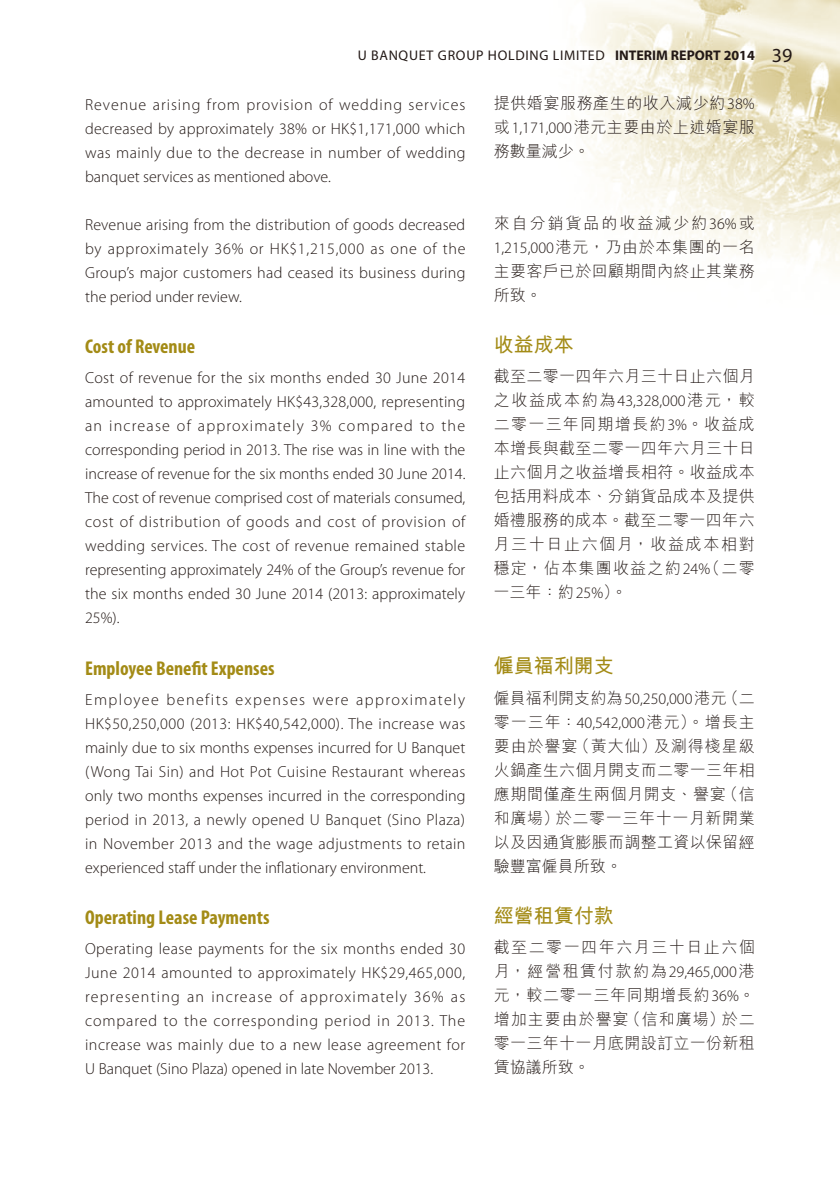
<style>
.page{position:relative;width:840px;height:1191px;background:#fff}
.page>*{position:absolute;margin:0;border:0;box-sizing:border-box;transform-origin:0 0}
.t1{font:700 condensed 20px "Myriad Pro";color:#a38b16}
.t2{font:700 20px "M Hei HK";color:#a38b16}
.t3{font:300 16px/24px "Myriad Pro";color:#231916;text-align:justify}
.t4{font:300 16px/24px "M Hei HK";letter-spacing:.035em;color:#231916;text-align:justify}
.t5{font:14px "Myriad Pro";letter-spacing:.05em;color:#231916}
.s1{font-weight:700}
.s2{font-size:20px}
.s3{font-family:"Myriad Pro"}
</style>
<div class="page">
<img style="left:574px;top:0;width:265px;height:272px">
<p class="t5" style="left:357px;top:47px;width:436px">U BANQUET GROUP HOLDING LIMITED <span class="s1">INTERIM REPORT 2014</span> <span class="s2">39</span></p>
<p class="t3" style="left:85px;top:92px;width:382px">Revenue arising from provision of wedding services decreased by approximately 38% or HK$1,171,000 which was mainly due to the decrease in number of wedding banquet services as mentioned above.</p>
<p class="t3" style="left:85px;top:212px;width:381px">Revenue arising from the distribution of goods decreased by approximately 36% or HK$1,215,000 as one of the Group’s major customers had ceased its business during the period under review.</p>
<p class="t1" style="left:85px;top:334px;width:111px">Cost of Revenue</p>
<p class="t3" style="left:85px;top:366px;width:381px">Cost of revenue for the six months ended 30 June 2014 amounted to approximately HK$43,328,000, representing an increase of approximately 3% compared to the corresponding period in 2013. The rise was in line with the increase of revenue for the six months ended 30 June 2014.<br>The cost of revenue comprised cost of materials consumed, cost of distribution of goods and cost of provision of wedding services. The cost of revenue remained stable representing approximately 24% of the Group’s revenue for the six months ended 30 June 2014 (2013: approximately 25%).</p>
<p class="t1" style="left:85px;top:655px;width:191px">Employee Benefit Expenses</p>
<p class="t3" style="left:85px;top:687px;width:382px">Employee benefits expenses were approximately HK$50,250,000 (2013: HK$40,542,000). The increase was mainly due to six months expenses incurred for U Banquet (Wong Tai Sin) and Hot Pot Cuisine Restaurant whereas only two months expenses incurred in the corresponding period in 2013, a newly opened U Banquet (Sino Plaza) in November 2013 and the wage adjustments to retain experienced staff under the inflationary environment.</p>
<p class="t1" style="left:85px;top:905px;width:186px">Operating Lease Payments</p>
<p class="t3" style="left:85px;top:936px;width:381px">Operating lease payments for the six months ended 30<br>June 2014 amounted to approximately HK$29,465,000, representing an increase of approximately 36% as compared to the corresponding period in 2013. The increase was mainly due to a new lease agreement for U Banquet (Sino Plaza) opened in late November 2013.</p>
<p class="t4" style="left:493px;top:91px;width:262px">提供婚宴服務產生的收入減少約<span class="s3">38%</span>或<span class="s3">1,171,000</span>港元主要由於上述婚宴服務數量減少。</p>
<p class="t4" style="left:493px;top:211px;width:262px">來自分銷貨品的收益減少約<span class="s3">36%</span>或<span class="s3">1,215,000</span>港元，乃由於本集團的一名主要客戶已於回顧期間內終止其業務所致。</p>
<p class="t2" style="left:493px;top:330px;width:81px">收益成本</p>
<p class="t4" style="left:493px;top:364px;width:263px">截至二零一四年六月三十日止六個月之收益成本約為<span class="s3">43,328,000</span>港元，較二零一三年同期增長約<span class="s3">3%</span>。收益成本增長與截至二零一四年六月三十日止六個月之收益增長相符。收益成本包括用料成本、分銷貨品成本及提供婚禮服務的成本。截至二零一四年六月三十日止六個月，收益成本相對穩定，佔本集團收益之約<span class="s3">24%</span>（二零一三年：約<span class="s3">25%</span>）。</p>
<p class="t2" style="left:493px;top:651px;width:121px">僱員福利開支</p>
<p class="t4" style="left:493px;top:685px;width:262px">僱員福利開支約為<span class="s3">50,250,000</span>港元（二零一三年：<span class="s3">40,542,000</span>港元）。增長主要由於譽宴（黃大仙）及涮得棧星級火鍋產生六個月開支而二零一三年相應期間僅產生兩個月開支、譽宴（信和廣場）於二零一三年十一月新開業以及因通貨膨脹而調整工資以保留經驗豐富僱員所致。</p>
<p class="t2" style="left:493px;top:901px;width:121px">經營租賃付款</p>
<p class="t4" style="left:493px;top:935px;width:262px">截至二零一四年六月三十日止六個月，經營租賃付款約為<span class="s3">29,465,000</span>港元，較二零一三年同期增長約<span class="s3">36%</span>。增加主要由於譽宴（信和廣場）於二零一三年十一月底開設訂立一份新租賃協議所致。</p>
</div>
